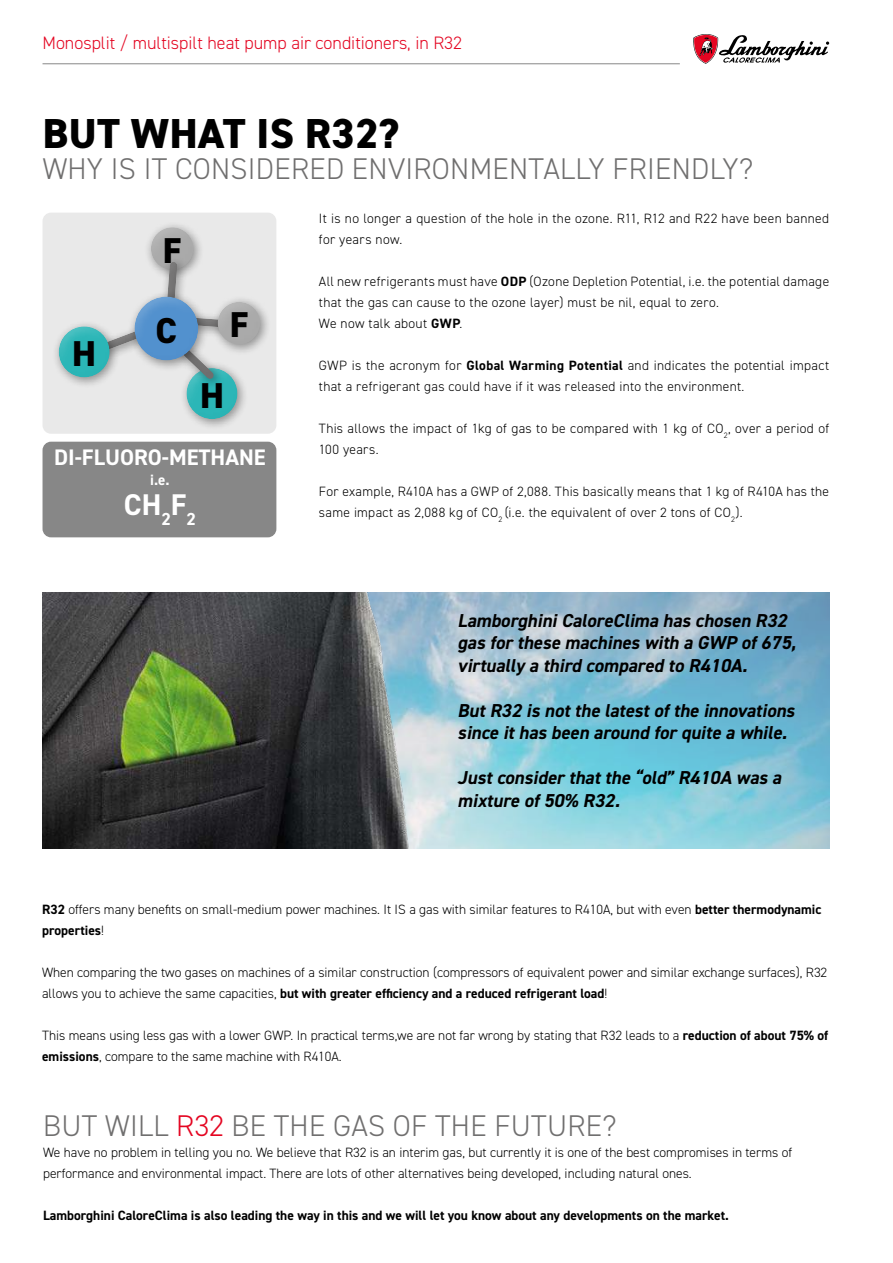
<style>
.page{position:relative;width:893px;height:1263px;background:#fff}
.page>*{position:absolute;margin:0;border:0;box-sizing:border-box;transform-origin:0 0}
.t1{font:800 42px "DIN2014";letter-spacing:.01em;color:#000}
.t2{font:800 36px "DIN2014";color:#000}
.t3{font:300 30px "DIN2014";letter-spacing:.01em;color:#706f6f}
.t4{font:700 30px "DIN2014";color:#fff}
.t5{font:700 22.5px "DIN2014";color:#fff}
.t6{font:italic 700 18.75px/22.5px "DIN2014";color:#000}
.t7{font:300 18px "DIN2014";color:#e40521}
.t8{font:700 15px "DIN2014";color:#fff}
.t9{font:300 13.5px/21px "DIN2014";color:#000}
.t10{font:300 13.5px/21px "DIN2014";letter-spacing:.02em;color:#000}
.t11{font:300 13.5px/21px "DIN2014";letter-spacing:.025em;color:#000}
.t12{font:700 13.5px "DIN2014";color:#000}
.s1{font-weight:700}
.s2{color:#e40521}
</style>
<div class="page">
<div style="left:43px;top:213px;width:233px;height:221px;background:#e9e9e9;border-radius:9px"></div>
<div style="left:43px;top:442px;width:233px;height:95px;background:#878787;border-radius:9px"></div>
<img style="left:471px;top:593px;width:358px;height:255px">
<img style="left:43px;top:593px;width:428px;height:255px">
<div style="left:180px;top:361px;width:69px;height:69px;background:#000;opacity:.4"></div>
<div style="left:186px;top:366px;width:54px;height:44px;background:#fff;opacity:.7"></div>
<div style="left:190px;top:383px;width:50px;height:37px;background:#000;opacity:.7"></div>
<div style="left:144px;top:220px;width:61px;height:61px;background:#000;opacity:.4"></div>
<div style="left:150px;top:225px;width:45px;height:38px;background:#fff;opacity:.7"></div>
<div style="left:154px;top:239px;width:41px;height:31px;background:#000;opacity:.7"></div>
<div style="left:92px;top:329px;width:60px;height:26px;background:#000;opacity:.7"></div>
<div style="left:172px;top:339px;width:53px;height:51px;background:#000;opacity:.4"></div>
<div style="left:179px;top:343px;width:37px;height:33px;background:#e9e9e9"></div>
<div style="left:181px;top:355px;width:35px;height:24px;background:#000;opacity:.7"></div>
<div style="left:160px;top:255px;width:28px;height:65px;background:#000;opacity:.4"></div>
<div style="left:166px;top:259px;width:13px;height:51px;background:#fff;opacity:.7"></div>
<div style="left:166px;top:265px;width:13px;height:45px;background:#000;opacity:.7"></div>
<div style="left:181px;top:311px;width:65px;height:28px;background:#000;opacity:.4"></div>
<div style="left:187px;top:315px;width:51px;height:13px;background:#fff;opacity:.7"></div>
<div style="left:187px;top:320px;width:51px;height:8px;background:#000;opacity:.7"></div>
<div style="left:52px;top:319px;width:69px;height:70px;background:#000;opacity:.4"></div>
<div style="left:58px;top:324px;width:54px;height:44px;background:#fff;opacity:.7"></div>
<div style="left:62px;top:341px;width:50px;height:37px;background:#000;opacity:.7"></div>
<div style="left:128px;top:290px;width:81px;height:81px;background:#000;opacity:.4"></div>
<div style="left:134px;top:295px;width:66px;height:53px;background:#fff;opacity:.7"></div>
<div style="left:139px;top:315px;width:62px;height:46px;background:#000;opacity:.7"></div>
<div style="left:211px;top:295px;width:60px;height:61px;background:#000;opacity:.4"></div>
<div style="left:217px;top:300px;width:45px;height:38px;background:#fff;opacity:.7"></div>
<div style="left:221px;top:314px;width:41px;height:31px;background:#000;opacity:.7"></div>
<hr style="left:43px;top:63px;width:637px;height:1px;background:#878787">
<svg style="left:693px;top:34px;width:136px;height:30px"></svg>
<h3 class="t7" style="left:43px;top:31px;width:421px">Monosplit / multispilt heat pump air conditioners, in R32</h3>
<h1 class="t1" style="left:43px;top:105px;width:358px">BUT WHAT IS R32?</h1>
<h3 class="t3" style="left:43px;top:150px;width:712px">WHY IS IT CONSIDERED ENVIRONMENTALLY FRIENDLY?</h3>
<h2 class="t2" style="left:72px;top:330px;width:25px">H</h2>
<h2 class="t2" style="left:163px;top:226px;width:20px">F</h2>
<h2 class="t2" style="left:156px;top:306px;width:23px">C</h2>
<h2 class="t2" style="left:230px;top:301px;width:20px">F</h2>
<h2 class="t2" style="left:200px;top:371px;width:25px">H</h2>
<h3 class="t5" style="left:54px;top:443px;width:213px">DI-FLUORO-METHANE</h3>
<p class="t8" style="left:150px;top:470px;width:21px">i.e.</p>
<h3 class="t4" style="left:124px;top:484px;width:74px">CH<sub>2</sub>F<sub>2</sub></h3>
<p class="t11" style="left:319px;top:208px;width:512px">It is no longer a question of the hole in the ozone. R11, R12 and R22 have been banned for years now.</p>
<p class="t10" style="left:319px;top:271px;width:512px">All new refrigerants must have <span class="s1">ODP</span> (Ozone Depletion Potential, i.e. the potential damage that the gas can cause to the ozone layer) must be nil, equal to zero.<br>We now talk about <span class="s1">GWP</span>.</p>
<p class="t10" style="left:319px;top:355px;width:512px">GWP is the acronym for <span class="s1">Global Warming Potential</span> and indicates the potential impact that a refrigerant gas could have if it was released into the environment.</p>
<p class="t11" style="left:319px;top:418px;width:512px">This allows the impact of 1kg of gas to be compared with 1 kg of CO<sub>2</sub>, over a period of<br>100 years.</p>
<p class="t10" style="left:319px;top:481px;width:512px">For example, R410A has a GWP of 2,088. This basically means that 1 kg of R410A has the same impact as 2,088 kg of CO<sub>2</sub> (i.e. the equivalent of over 2 tons of CO<sub>2</sub>).</p>
<h3 class="t6" style="left:458px;top:609px;width:344px">LamborghiniCaloreClima has chosen R32 gas forthese machines with a GWP of675, virtually a third compared to R410A.</h3>
<h3 class="t6" style="left:458px;top:699px;width:343px">ButR32 is notthe latestofthe innovations since ithas been around forquite a while.</h3>
<h3 class="t6" style="left:458px;top:766px;width:329px">Justconsiderthatthe “old”R410A was a mixture of50% R32.</h3>
<p class="t9" style="left:42px;top:899px;width:781px"><span class="s1">R32</span> offers many benefits on small-medium power machines. It IS a gas with similar features to R410A, but with even <span class="s1">better thermodynamic properties</span>!</p>
<p class="t9" style="left:42px;top:962px;width:787px">When comparing the two gases on machines of a similar construction (compressors of equivalent power and similar exchange surfaces), R32 allows you to achieve the same capacities, <span class="s1">but with greater efficiency and a reduced refrigerant load</span>!</p>
<p class="t9" style="left:42px;top:1025px;width:788px">This means using less gas with a lower GWP. In practical terms,we are not far wrong by stating that R32 leads to a <span class="s1">reduction of about 75% of emissions</span>, compare to the same machine with R410A.</p>
<h3 class="t3" style="left:43px;top:1107px;width:575px">BUT WILL <span class="s2">R32</span> BE THE GAS OF THE FUTURE?</h3>
<p class="t9" style="left:43px;top:1142px;width:751px">We have no problem in telling you no. We believe that R32 is an interim gas, but currently it is one of the best compromises in terms of performance and environmental impact. There are lots of other alternatives being developed, including natural ones.</p>
<p class="t12" style="left:43px;top:1206px;width:687px">Lamborghini CaloreClima is also leading the way in this and we will let you know about any developments on the market.</p>
</div>
